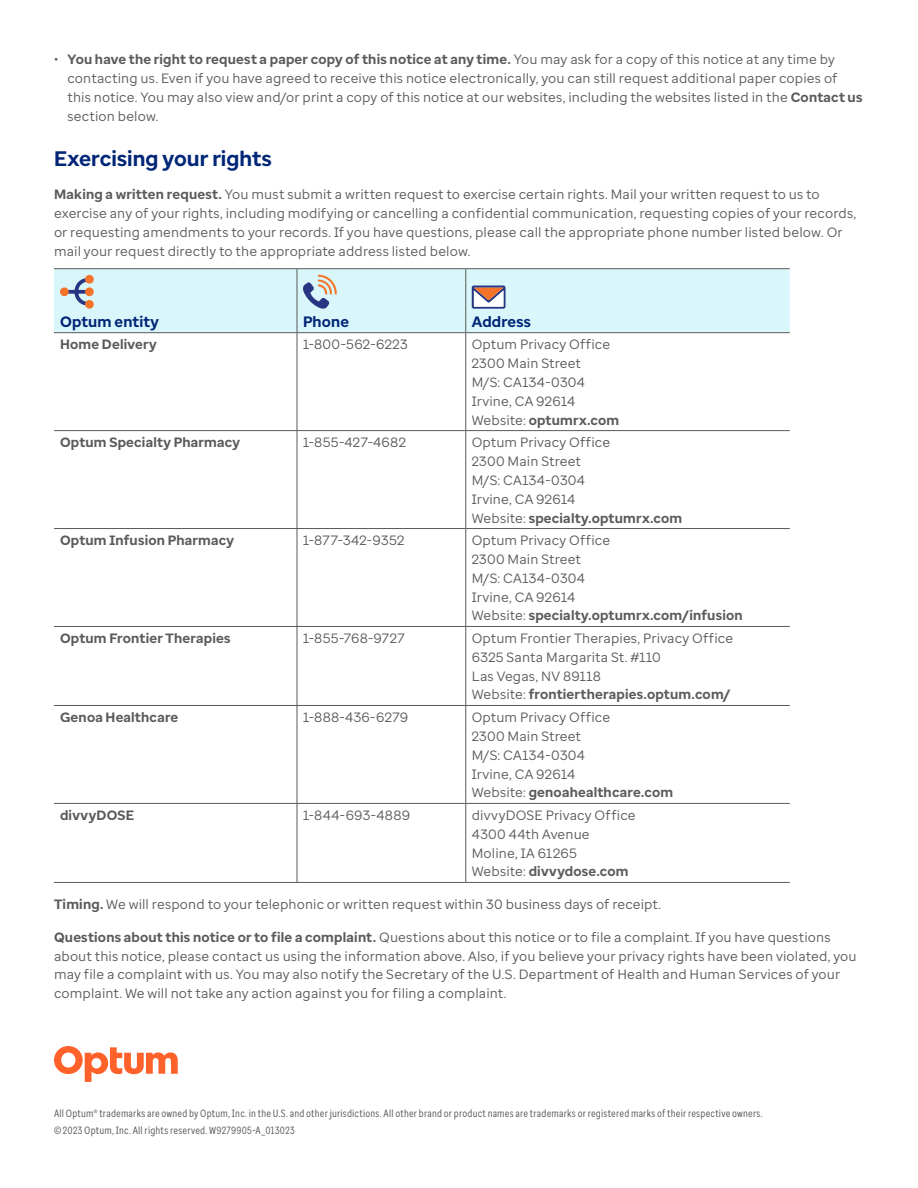
<style>
.page{position:relative;width:918px;height:1188px;background:#fff}
.page>*{position:absolute;margin:0;border:0;box-sizing:border-box;transform-origin:0 0}
.Subhead{font:700 21px "Optum Sans";letter-spacing:.005em;color:#002677}
.Subhead-2{font:700 15px "Optum Sans";letter-spacing:.01em;color:#002677}
.Body{font:13.5px/18.9px "Optum Sans";letter-spacing:.01em;color:#5a5a5a}
.Body-2{font:700 13.5px "Optum Sans";letter-spacing:.015em;color:#5a5a5a}
.Legal{font:10.5px "Optum Sans Cond";letter-spacing:.02em;color:#5a5a5a}
.s1{font-weight:700}
.s2{font-weight:400}
</style>
<div class="page">
<div style="left:54px;top:269px;width:736px;height:63px;background:#d9f6fa"></div>
<hr style="left:54px;top:268px;width:243px;height:1px;background:#5a5a5a">
<hr style="left:297px;top:268px;width:169px;height:1px;background:#5a5a5a">
<hr style="left:297px;top:269px;width:1px;height:63px;background:#5a5a5a">
<hr style="left:466px;top:268px;width:324px;height:1px;background:#5a5a5a">
<hr style="left:465px;top:269px;width:1px;height:63px;background:#5a5a5a">
<hr style="left:54px;top:332px;width:243px;height:1px;background:#5a5a5a">
<hr style="left:297px;top:332px;width:169px;height:1px;background:#5a5a5a">
<hr style="left:297px;top:333px;width:1px;height:97px;background:#5a5a5a">
<hr style="left:466px;top:332px;width:324px;height:1px;background:#5a5a5a">
<hr style="left:465px;top:333px;width:1px;height:97px;background:#5a5a5a">
<hr style="left:54px;top:430px;width:243px;height:1px;background:#5a5a5a">
<hr style="left:297px;top:430px;width:169px;height:1px;background:#5a5a5a">
<hr style="left:297px;top:431px;width:1px;height:97px;background:#5a5a5a">
<hr style="left:466px;top:430px;width:324px;height:1px;background:#5a5a5a">
<hr style="left:465px;top:431px;width:1px;height:97px;background:#5a5a5a">
<hr style="left:54px;top:528px;width:243px;height:1px;background:#5a5a5a">
<hr style="left:297px;top:528px;width:169px;height:1px;background:#5a5a5a">
<hr style="left:297px;top:529px;width:1px;height:97px;background:#5a5a5a">
<hr style="left:466px;top:528px;width:324px;height:1px;background:#5a5a5a">
<hr style="left:465px;top:529px;width:1px;height:97px;background:#5a5a5a">
<hr style="left:54px;top:626px;width:243px;height:1px;background:#5a5a5a">
<hr style="left:297px;top:626px;width:169px;height:1px;background:#5a5a5a">
<hr style="left:297px;top:627px;width:1px;height:78px;background:#5a5a5a">
<hr style="left:466px;top:626px;width:324px;height:1px;background:#5a5a5a">
<hr style="left:465px;top:627px;width:1px;height:78px;background:#5a5a5a">
<hr style="left:54px;top:705px;width:243px;height:1px;background:#5a5a5a">
<hr style="left:297px;top:705px;width:169px;height:1px;background:#5a5a5a">
<hr style="left:297px;top:706px;width:1px;height:97px;background:#5a5a5a">
<hr style="left:466px;top:705px;width:324px;height:1px;background:#5a5a5a">
<hr style="left:465px;top:706px;width:1px;height:97px;background:#5a5a5a">
<hr style="left:54px;top:803px;width:243px;height:1px;background:#5a5a5a">
<hr style="left:297px;top:803px;width:169px;height:1px;background:#5a5a5a">
<hr style="left:297px;top:804px;width:1px;height:78px;background:#5a5a5a">
<hr style="left:466px;top:803px;width:324px;height:1px;background:#5a5a5a">
<hr style="left:465px;top:804px;width:1px;height:78px;background:#5a5a5a">
<hr style="left:54px;top:882px;width:243px;height:1px;background:#5a5a5a">
<hr style="left:297px;top:882px;width:169px;height:1px;background:#5a5a5a">
<hr style="left:466px;top:882px;width:324px;height:1px;background:#5a5a5a">
<svg style="left:62px;top:276px;width:29px;height:31px"></svg>
<div style="left:85px;top:275px;width:9px;height:9px;background:#f37328;border-radius:50%"></div>
<div style="left:85px;top:287px;width:9px;height:9px;background:#f37328;border-radius:50%"></div>
<div style="left:85px;top:300px;width:9px;height:9px;background:#f37328;border-radius:50%"></div>
<div style="left:60px;top:287px;width:9px;height:9px;background:#f37328;border-radius:50%"></div>
<svg style="left:303px;top:275px;width:34px;height:34px"></svg>
<svg style="left:472px;top:286px;width:34px;height:23px"></svg>
<svg style="left:54px;top:1046px;width:124px;height:36px"></svg>
<p class="Body" style="left:68px;top:50px;width:797px;text-indent:-14px">• <span class="s1">You have the right to request a paper copy of this notice at any time.</span> You may ask for a copy of this notice at any time by contacting us. Even if you have agreed to receive this notice electronically, you can still request additional paper copies of this notice. You may also view and/or print a copy of this notice at our websites, including the websites listed in the <span class="s1">Contact us </span>section below.</p>
<p class="Subhead" style="left:54px;top:145px;width:219px">Exercising your rights</p>
<p class="Body" style="left:54px;top:185px;width:804px"><span class="s1">Making a written request.</span> You must submit a written request to exercise certain rights. Mail your written request to us to exercise any of your rights, including modifying or cancelling a confidential communication, requesting copies of your records, or requesting amendments to your records. If you have questions, please call the appropriate phone number listed below. Or mail your request directly to the appropriate address listed below.</p>
<p class="Subhead-2" style="left:60px;top:312px;width:100px">Optum entity</p>
<p class="Subhead-2" style="left:303px;top:312px;width:48px">Phone</p>
<p class="Subhead-2" style="left:472px;top:312px;width:61px">Address</p>
<p class="Body-2" style="left:60px;top:335px;width:98px">Home Delivery</p>
<p class="Body" style="left:303px;top:335px;width:106px">1-800-562-6223</p>
<p class="Body" style="left:472px;top:335px;width:140px">Optum Privacy Office</p>
<p class="Body" style="left:472px;top:354px;width:111px">2300 Main Street</p>
<p class="Body" style="left:472px;top:372px;width:115px">M/S: CA134-0304</p>
<p class="Body" style="left:472px;top:391px;width:105px">Irvine, CA 92614</p>
<p class="Body-2" style="left:472px;top:411px;width:149px"><span class="s2">Website:</span> optumrx.com</p>
<p class="Body-2" style="left:60px;top:433px;width:182px">Optum Specialty Pharmacy</p>
<p class="Body" style="left:303px;top:433px;width:105px">1-855-427-4682</p>
<p class="Body" style="left:472px;top:433px;width:140px">Optum Privacy Office</p>
<p class="Body" style="left:472px;top:452px;width:111px">2300 Main Street</p>
<p class="Body" style="left:472px;top:470px;width:115px">M/S: CA134-0304</p>
<p class="Body" style="left:472px;top:489px;width:105px">Irvine, CA 92614</p>
<p class="Body-2" style="left:472px;top:509px;width:212px"><span class="s2">Website:</span> specialty.optumrx.com</p>
<p class="Body-2" style="left:60px;top:531px;width:176px">Optum Infusion Pharmacy</p>
<p class="Body" style="left:303px;top:531px;width:103px">1-877-342-9352</p>
<p class="Body" style="left:472px;top:531px;width:140px">Optum Privacy Office</p>
<p class="Body" style="left:472px;top:549px;width:111px">2300 Main Street</p>
<p class="Body" style="left:472px;top:568px;width:115px">M/S: CA134-0304</p>
<p class="Body" style="left:472px;top:587px;width:105px">Irvine, CA 92614</p>
<p class="Body-2" style="left:472px;top:607px;width:273px"><span class="s2">Website:</span> specialty.optumrx.com/infusion</p>
<p class="Body-2" style="left:60px;top:629px;width:172px">Optum Frontier Therapies</p>
<p class="Body" style="left:303px;top:628px;width:104px">1-855-768-9727</p>
<p class="Body" style="left:472px;top:628px;width:263px">Optum Frontier Therapies, Privacy Office</p>
<p class="Body" style="left:472px;top:647px;width:191px">6325 Santa Margarita St. #110</p>
<p class="Body" style="left:472px;top:666px;width:131px">Las Vegas, NV 89118</p>
<p class="Body-2" style="left:472px;top:686px;width:260px"><span class="s2">Website:</span> frontiertherapies.optum.com/</p>
<p class="Body-2" style="left:60px;top:708px;width:120px">Genoa Healthcare</p>
<p class="Body" style="left:303px;top:707px;width:107px">1-888-436-6279</p>
<p class="Body" style="left:472px;top:707px;width:140px">Optum Privacy Office</p>
<p class="Body" style="left:472px;top:726px;width:111px">2300 Main Street</p>
<p class="Body" style="left:472px;top:745px;width:115px">M/S: CA134-0304</p>
<p class="Body" style="left:472px;top:764px;width:105px">Irvine, CA 92614</p>
<p class="Body-2" style="left:472px;top:784px;width:203px"><span class="s2">Website:</span> genoahealthcare.com</p>
<p class="Body-2" style="left:60px;top:806px;width:76px">divvyDOSE</p>
<p class="Body" style="left:303px;top:805px;width:109px">1-844-693-4889</p>
<p class="Body" style="left:472px;top:805px;width:165px">divvyDOSE Privacy Office</p>
<p class="Body" style="left:472px;top:824px;width:119px">4300 44th Avenue</p>
<p class="Body" style="left:472px;top:843px;width:107px">Moline, IA 61265</p>
<p class="Body-2" style="left:472px;top:863px;width:158px"><span class="s2">Website:</span> divvydose.com</p>
<p class="Body" style="left:54px;top:895px;width:609px"><span class="s1">Timing.</span> We will respond to your telephonic or written request within 30 business days of receipt.</p>
<p class="Body" style="left:54px;top:927px;width:804px"><span class="s1">Questions about this notice or to file a complaint.</span> Questions about this notice or to file a complaint. If you have questions about this notice, please contact us using the information above. Also, if you believe your privacy rights have been violated, you may file a complaint with us. You may also notify the Secretary of the U.S. Department of Health and Human Services of your complaint. We will not take any action against you for filing a complaint.</p>
<p class="Legal" style="left:54px;top:1107px;width:710px">All Optum® trademarks are owned by Optum, Inc. in the U.S. and other jurisdictions. All other brand or product names are trademarks or registered marks of their respective owners.</p>
<p class="Legal" style="left:54px;top:1124px;width:242px">© 2023 Optum, Inc. All rights reserved. W9279905-A_013023</p>
</div>
